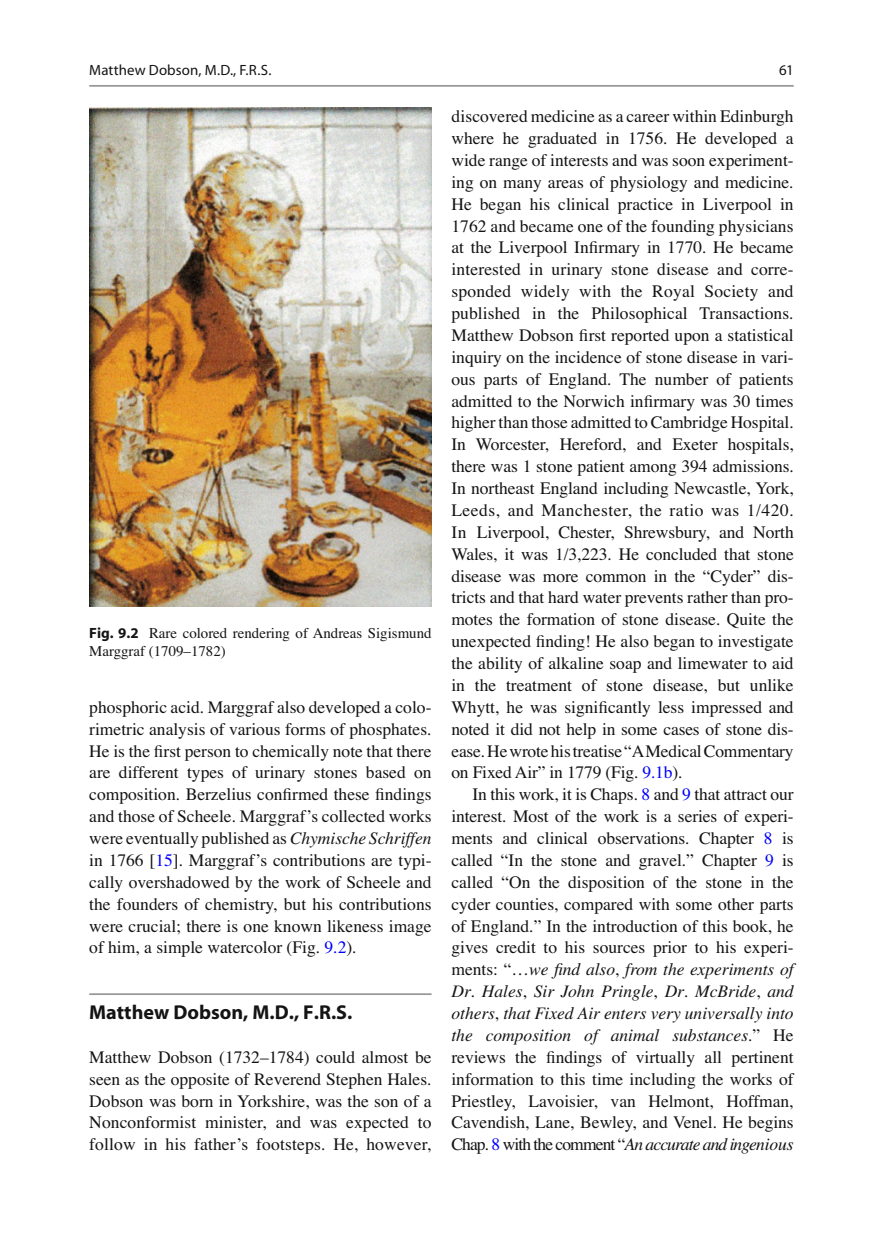
<style>
.page{position:relative;width:883px;height:1260px;background:#fff}
.page>*{position:absolute;margin:0;border:0;box-sizing:border-box;transform-origin:0 0}
.t1{font:700 20.12px "Myriad";color:#131413}
.t2{font:17.5px/21.9px "Times";color:#131413;text-align:justify}
.t3{font:14.88px/17.5px "Times";color:#131413}
.t4{font:14.88px "Myriad";letter-spacing:.01em;color:#131413}
.s1{font-family:"Myriad";font-weight:700}
.s2{font-style:italic}
.s3{color:#00f}
</style>
<div class="page">
<hr style="left:89px;top:993px;width:343px;height:2px;background:#989898">
<img style="left:89px;top:107px;width:343px;height:500px">
<hr style="left:89px;top:85px;width:705px;height:2px;background:#989898">
<p class="t4" style="left:89px;top:64px;width:184px">Matthew Dobson, M.D., F.R.S.</p>
<p class="t3" style="left:89px;top:626px;width:344px"><span class="s1">Fig. 9.2</span> Rare colored rendering of Andreas Sigismund<br>Marggraf (1709–1782)</p>
<p class="t2" style="left:89px;top:698px;width:344px">phosphoric acid. Marggraf also developed a colo&shy;rimetric analysis of various forms of phosphates.<br>He is the first person to chemically note that there are different types of urinary stones based on composition. Berzelius confirmed these findings and those of Scheele. Marggraf’s collected works were eventually published as <span class="s2">Chymische Schriffen </span>in 1766 [ <span class="s3">15</span> ]. Marggraf’s contributions are typi&shy;cally overshadowed by the work of Scheele and the founders of chemistry, but his contributions were crucial; there is one known likeness image of him, a simple watercolor (Fig. <span class="s3">9.2</span> ).</p>
<p class="t1" style="left:89px;top:1005px;width:265px">Matthew Dobson, M.D., F.R.S.</p>
<p class="t2" style="left:89px;top:1048px;width:344px">Matthew Dobson (1732–1784) could almost be seen as the opposite of Reverend Stephen Hales.<br>Dobson was born in Yorkshire, was the son of a Nonconformist minister, and was expected to follow in his father’s footsteps. He, however,</p>
<p class="t4" style="left:779px;top:64px;width:16px">61</p>
<p class="t2" style="left:451px;top:107px;width:344px">discovered medicine as a career within Edinburgh where he graduated in 1756. He developed a wide range of interests and was soon experiment&shy;ing on many areas of physiology and medicine.<br>He began his clinical practice in Liverpool in 1762 and became one of the founding physicians at the Liverpool Infirmary in 1770. He became interested in urinary stone disease and corre&shy;sponded widely with the Royal Society and published in the Philosophical Transactions.<br>Matthew Dobson first reported upon a statistical inquiry on the incidence of stone disease in vari&shy;ous parts of England. The number of patients admitted to the Norwich infirmary was 30 times higher than those admitted to Cambridge Hospital.<br>In Worcester, Hereford, and Exeter hospitals, there was 1 stone patient among 394 admissions.<br>In northeast England including Newcastle, York, Leeds, and Manchester, the ratio was 1/420.<br>In Liverpool, Chester, Shrewsbury, and North Wales, it was 1/3,223. He concluded that stone disease was more common in the “Cyder” dis&shy;tricts and that hard water prevents rather than pro&shy;motes the formation of stone disease. Quite the unexpected finding! He also began to investigate the ability of alkaline soap and limewater to aid in the treatment of stone disease, but unlike Whytt, he was significantly less impressed and noted it did not help in some cases of stone dis&shy;ease. He wrote his treatise “A Medical Commentary on Fixed Air” in 1779 (Fig. <span class="s3">9.1b</span> ).</p>
<p class="t2" style="left:451px;top:785px;width:344px;text-indent:21px">In this work, it is Chaps. <span class="s3">8</span> and <span class="s3">9</span> that attract our interest. Most of the work is a series of experi&shy;ments and clinical observations. Chapter <span class="s3">8</span> is called “In the stone and gravel.” Chapter <span class="s3">9</span> is called “On the disposition of the stone in the cyder counties, compared with some other parts of England.” In the introduction of this book, he gives credit to his sources prior to his experi&shy;ments: “… <span class="s2">we find also</span> , <span class="s2">from the experiments of Dr</span> . <span class="s2">Hales</span> , <span class="s2">Sir John Pringle</span> , <span class="s2">Dr</span> . <span class="s2">McBride</span> , <span class="s2">and others</span> , <span class="s2">that Fixed Air enters very universally into the composition of animal substances</span> .” He reviews the findings of virtually all pertinent information to this time including the works of Priestley, Lavoisier, van Helmont, Hoffman, Cavendish, Lane, Bewley, and Venel. He begins Chap. <span class="s3">8</span> with the comment “ <span class="s2">An accurate and ingenious</span></p>
</div>
